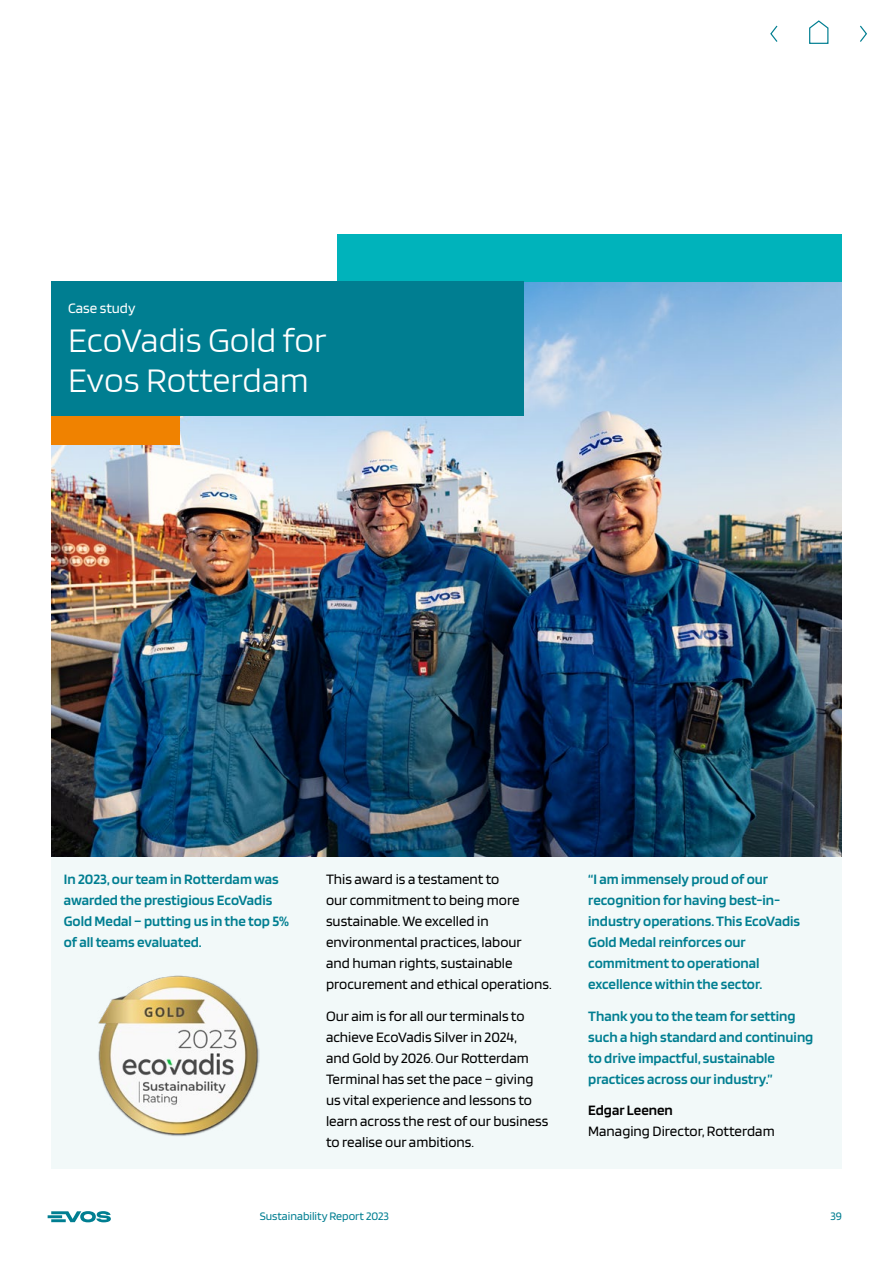
<style>
.page{position:relative;width:893px;height:1263px;background:#fff}
.page>*{position:absolute;margin:0;border:0;box-sizing:border-box;transform-origin:0 0}
.t1{font:200 36px/39.6px "Blinker";color:#fff}
.t2{font:15px/21px "Blinker";color:#000}
.t3{font:600 15px/21px "Blinker";color:#007e91}
.t4{font:600 15px "Blinker";color:#000}
.t5{font:15px "Blinker";color:#fff}
.t6{font:12px "Blinker";color:#007e91}
</style>
<div class="page">
<svg style="left:48px;top:1211px;width:63px;height:11px"></svg>
<svg style="left:770px;top:25px;width:8px;height:17px"></svg>
<svg style="left:860px;top:25px;width:7px;height:17px"></svg>
<svg style="left:809px;top:20px;width:20px;height:24px"></svg>
<div style="left:51px;top:453px;width:791px;height:716px;background:#f2f9f9"></div>
<img style="left:51px;top:281px;width:791px;height:576px">
<div style="left:51px;top:416px;width:128px;height:29px;background:#f08200"></div>
<div style="left:338px;top:234px;width:504px;height:47px;background:#00b3bb"></div>
<div style="left:51px;top:281px;width:473px;height:135px;background:#007e91"></div>
<img style="left:98px;top:975px;width:161px;height:161px">
<p class="t5" style="left:68px;top:300px;width:69px">Case study</p>
<h1 class="t1" style="left:68px;top:321px;width:260px">EcoVadis Gold for<br>Evos Rotterdam</h1>
<p class="t3" style="left:64px;top:869px;width:227px">In 2023, our team in Rotterdam was awarded the prestigious EcoVadis<br>Gold Medal – putting us in the top 5% of all teams evaluated.</p>
<p class="t2" style="left:326px;top:869px;width:227px">This award is a testament to<br>our commitment to being more sustainable. We excelled in environmental practices, labour<br>and human rights, sustainable procurement and ethical operations.</p>
<p class="t2" style="left:326px;top:1005px;width:224px">Our aim is for all our terminals to achieve EcoVadis Silver in 2024,<br>and Gold by 2026. Our Rotterdam<br>Terminal has set the pace – giving us vital experience and lessons to learn across the rest of our business to realise our ambitions.</p>
<p class="t3" style="left:588px;top:869px;width:213px">“I am immensely proud of our recognition for having best-in&shy;industry operations. This EcoVadis<br>Gold Medal reinforces our commitment to operational excellence within the sector.</p>
<p class="t3" style="left:588px;top:1005px;width:227px">Thank you to the team for setting such a high standard and continuing to drive impactful, sustainable practices across our industry.”</p>
<p class="t4" style="left:588px;top:1102px;width:86px">Edgar Leenen</p>
<p class="t2" style="left:588px;top:1121px;width:188px">Managing Director, Rotterdam</p>
<p class="t6" style="left:260px;top:1210px;width:131px">Sustainability Report 2023</p>
<p class="t6" style="left:830px;top:1210px;width:13px">39</p>
</div>
